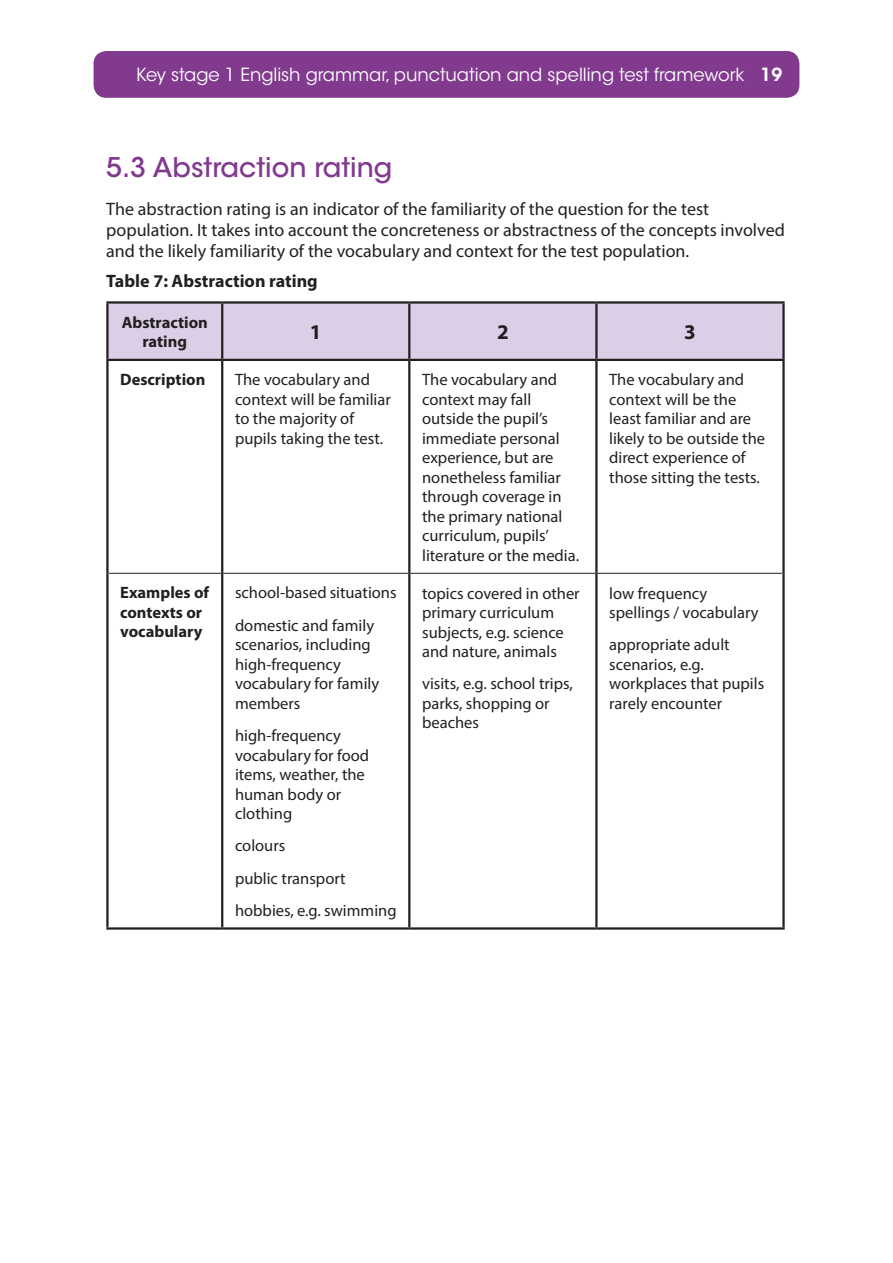
<style>
.page{position:relative;width:893px;height:1263px;background:#fff}
.page>*{position:absolute;margin:0;border:0;box-sizing:border-box;transform-origin:0 0}
.Heading_2{font:500 27px "ITC Avant Garde Std";color:#813a8e}
.Table_header_bold{font:700 21px "Myriad Pro";color:#231f20}
.Heading_4{font:18px/21px "Myriad Pro";color:#231f20}
.t1{font:18px "ITC Avant Garde Std Bk 2";color:#fff}
.Heading_4-2{font:700 18px "Myriad Pro";color:#231f20}
.Table_body_LEFT{font:16.5px/19.5px "Myriad Pro";color:#231f20}
.Table_body_LEFT-2{font:700 16.5px/19.5px "Myriad Pro";color:#231f20}
.Table_header_bold-2{font:700 16.5px/19.5px "Myriad Pro";color:#231f20;text-align:center}
.s1{font-family:"ITC Avant Garde Std Demi 2"}
</style>
<div class="page">
<div style="left:94px;top:51px;width:705px;height:47px;background:#813a8e;border-radius:13px"></div>
<div style="left:109px;top:304px;width:673px;height:55px;background:#dccee6"></div>
<svg style="left:109px;top:361px;width:673px;height:566px"></svg>
<hr style="left:106px;top:301px;width:116px;height:3px;background:#231f20">
<hr style="left:106px;top:304px;width:3px;height:55px;background:#231f20">
<hr style="left:222px;top:301px;width:187px;height:3px;background:#231f20">
<hr style="left:221px;top:304px;width:2px;height:55px;background:#231f20">
<hr style="left:409px;top:301px;width:187px;height:3px;background:#231f20">
<hr style="left:408px;top:304px;width:2px;height:55px;background:#231f20">
<hr style="left:596px;top:301px;width:189px;height:3px;background:#231f20">
<hr style="left:595px;top:304px;width:3px;height:55px;background:#231f20">
<hr style="left:782px;top:304px;width:3px;height:55px;background:#231f20">
<hr style="left:106px;top:361px;width:3px;height:212px;background:#231f20">
<hr style="left:221px;top:361px;width:2px;height:212px;background:#231f20">
<hr style="left:408px;top:361px;width:2px;height:212px;background:#231f20">
<hr style="left:595px;top:361px;width:3px;height:212px;background:#231f20">
<hr style="left:782px;top:361px;width:3px;height:212px;background:#231f20">
<hr style="left:106px;top:573px;width:3px;height:354px;background:#231f20">
<hr style="left:221px;top:574px;width:2px;height:353px;background:#231f20">
<hr style="left:408px;top:574px;width:2px;height:353px;background:#231f20">
<hr style="left:595px;top:574px;width:3px;height:353px;background:#231f20">
<hr style="left:782px;top:573px;width:3px;height:354px;background:#231f20">
<hr style="left:106px;top:359px;width:116px;height:2px;background:#231f20">
<hr style="left:222px;top:359px;width:187px;height:2px;background:#231f20">
<hr style="left:409px;top:359px;width:187px;height:2px;background:#231f20">
<hr style="left:596px;top:359px;width:189px;height:2px;background:#231f20">
<hr style="left:109px;top:573px;width:113px;height:1px;background:#231f20">
<hr style="left:222px;top:573px;width:187px;height:1px;background:#231f20">
<hr style="left:409px;top:573px;width:187px;height:1px;background:#231f20">
<hr style="left:596px;top:573px;width:186px;height:1px;background:#231f20">
<hr style="left:106px;top:927px;width:116px;height:3px;background:#231f20">
<hr style="left:222px;top:927px;width:187px;height:3px;background:#231f20">
<hr style="left:409px;top:927px;width:187px;height:3px;background:#231f20">
<hr style="left:596px;top:927px;width:189px;height:3px;background:#231f20">
<p class="t1" style="left:136px;top:63px;width:648px">Key stage 1 English grammar, punctuation and spelling test framework <span class="s1">19</span></p>
<p class="Heading_2" style="left:106px;top:151px;width:288px">5.3 Abstraction rating</p>
<p class="Heading_4" style="left:106px;top:198px;width:680px">The abstraction rating is an indicator of the familiarity of the question for the test population. It takes into account the concreteness or abstractness of the concepts involved and the likely familiarity of the vocabulary and context for the test population.</p>
<p class="Heading_4-2" style="left:106px;top:269px;width:213px">Table 7: Abstraction rating</p>
<p class="Table_header_bold-2" style="left:122px;top:312px;width:88px">Abstraction rating</p>
<p class="Table_header_bold" style="left:310px;top:318px;width:13px">1</p>
<p class="Table_header_bold" style="left:497px;top:318px;width:13px">2</p>
<p class="Table_header_bold" style="left:684px;top:318px;width:13px">3</p>
<p class="Table_body_LEFT-2" style="left:120px;top:369px;width:87px">Description</p>
<p class="Table_body_LEFT" style="left:235px;top:369px;width:157px">The vocabulary and context will be familiar to the majority of pupils taking the test.</p>
<p class="Table_body_LEFT" style="left:422px;top:369px;width:159px">The vocabulary and context may fall outside the pupil’s immediate personal experience, but are nonetheless familiar through coverage in the primary national curriculum, pupils’ literature or the media.</p>
<p class="Table_body_LEFT" style="left:609px;top:369px;width:157px">The vocabulary and context will be the least familiar and are likely to be outside the direct experience of those sitting the tests.</p>
<p class="Table_body_LEFT-2" style="left:120px;top:583px;width:91px">Examples of contexts or vocabulary</p>
<p class="Table_body_LEFT" style="left:235px;top:583px;width:163px">school-based situations</p>
<p class="Table_body_LEFT" style="left:609px;top:583px;width:151px">low frequency spellings / vocabulary</p>
<p class="Table_body_LEFT" style="left:609px;top:635px;width:156px">appropriate adult scenarios, e.g. workplaces that pupils rarely encounter</p>
<p class="Table_body_LEFT" style="left:422px;top:583px;width:159px">topics covered in other primary curriculum subjects, e.g. science and nature, animals</p>
<p class="Table_body_LEFT" style="left:422px;top:674px;width:152px">visits, e.g. school trips, parks, shopping or beaches</p>
<p class="Table_body_LEFT" style="left:235px;top:615px;width:146px">domestic and family scenarios, including high-frequency vocabulary for family members</p>
<p class="Table_body_LEFT" style="left:235px;top:725px;width:136px">high-frequency vocabulary for food items, weather, the human body or clothing</p>
<p class="Table_body_LEFT" style="left:235px;top:836px;width:52px">colours</p>
<p class="Table_body_LEFT" style="left:235px;top:868px;width:112px">public transport</p>
<p class="Table_body_LEFT" style="left:235px;top:900px;width:163px">hobbies, e.g. swimming</p>
</div>
